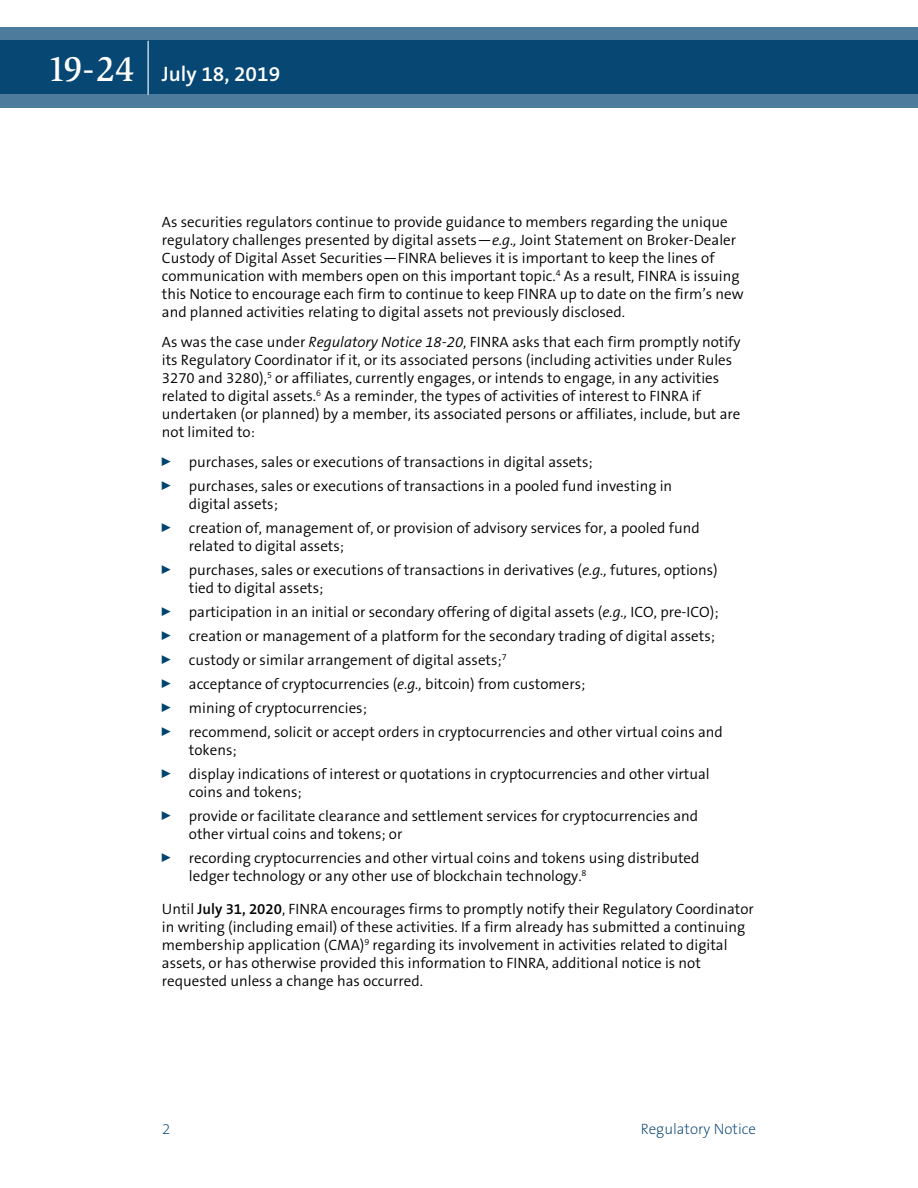
<style>
.page{position:relative;width:918px;height:1188px;background:#fff}
.page>*{position:absolute;margin:0;border:0;box-sizing:border-box;transform-origin:0 0}
.t1{font:600 21px "The Sans B6";color:#fff}
.text{font:300 15px/18px "The Sans B4";color:#000}
.t2{font:200 15px "The Sans B2";color:#004270}
.s1{font-family:"Slimbach LT";font-weight:500;font-size:36px}
.s2{font-style:italic}
.s3{font-family:"The Sans B6";font-weight:600}
</style>
<div class="page">
<svg style="left:0;top:27px;width:918px;height:81px;background:#1e5881"></svg>
<hr style="left:148px;top:41px;width:1px;height:54px;background:#fff">
<h1 class="t1" style="left:47px;top:63px;width:234px"><span class="s1">19-24</span> July 18, 2019</h1>
<p class="text" style="left:162px;top:213px;width:583px">As securities regulators continue to provide guidance to members regarding the unique regulatory challenges presented by digital assets—<span class="s2">e.g.,</span> Joint Statement on Broker-Dealer Custody of Digital Asset Securities—FINRA believes it is important to keep the lines of communication with members open on this important topic.<sup>4</sup> As a result, FINRA is issuing this Notice to encourage each firm to continue to keep FINRA up to date on the firm’s new and planned activities relating to digital assets not previously disclosed.</p>
<p class="text" style="left:162px;top:333px;width:580px">As was the case under <span class="s2">Regulatory Notice 18-20</span>, FINRA asks that each firm promptly notify its Regulatory Coordinator if it, or its associated persons (including activities under Rules 3270 and 3280),<sup>5</sup> or affiliates, currently engages, or intends to engage, in any activities related to digital assets.<sup>6</sup> As a reminder, the types of activities of interest to FINRA if undertaken (or planned) by a member, its associated persons or affiliates, include, but are not limited to:</p>
<p class="text" style="left:162px;top:453px;width:432px"><sup>0</sup> purchases, sales or executions of transactions in digital assets;</p>
<p class="text" style="left:189px;top:477px;width:485px;text-indent:-27px"><sup>0</sup> purchases, sales or executions of transactions in a pooled fund investing in digital assets;</p>
<p class="text" style="left:189px;top:519px;width:512px;text-indent:-27px"><sup>0</sup> creation of, management of, or provision of advisory services for, a pooled fund related to digital assets;</p>
<p class="text" style="left:189px;top:561px;width:530px;text-indent:-27px"><sup>0</sup> purchases, sales or executions of transactions in derivatives (<span class="s2">e.g.,</span> futures, options) tied to digital assets;</p>
<p class="text" style="left:162px;top:603px;width:558px"><sup>0</sup> participation in an initial or secondary offering of digital assets (<span class="s2">e.g.,</span> ICO, pre-ICO);</p>
<p class="text" style="left:162px;top:627px;width:555px"><sup>0</sup> creation or management of a platform for the secondary trading of digital assets;</p>
<p class="text" style="left:162px;top:651px;width:346px"><sup>0</sup> custody or similar arrangement of digital assets;<sup>7</sup></p>
<p class="text" style="left:162px;top:675px;width:425px"><sup>0</sup> acceptance of cryptocurrencies (<span class="s2">e.g.,</span> bitcoin) from customers;</p>
<p class="text" style="left:162px;top:699px;width:207px"><sup>0</sup> mining of cryptocurrencies;</p>
<p class="text" style="left:189px;top:723px;width:536px;text-indent:-27px"><sup>0</sup> recommend, solicit or accept orders in cryptocurrencies and other virtual coins and tokens;</p>
<p class="text" style="left:189px;top:765px;width:522px;text-indent:-27px"><sup>0</sup> display indications of interest or quotations in cryptocurrencies and other virtual coins and tokens;</p>
<p class="text" style="left:189px;top:807px;width:511px;text-indent:-27px"><sup>0</sup> provide or facilitate clearance and settlement services for cryptocurrencies and other virtual coins and tokens; or</p>
<p class="text" style="left:189px;top:849px;width:512px;text-indent:-27px"><sup>0</sup> recording cryptocurrencies and other virtual coins and tokens using distributed ledger technology or any other use of blockchain technology.<sup>8</sup></p>
<p class="text" style="left:162px;top:900px;width:594px">Until <span class="s3">July 31, 2020</span>, FINRA encourages firms to promptly notify their Regulatory Coordinator in writing (including email) of these activities. If a firm already has submitted a continuing membership application (CMA)<sup>9</sup> regarding its involvement in activities related to digital assets, or has otherwise provided this information to FINRA, additional notice is not requested unless a change has occurred.</p>
<p class="t2" style="left:162px;top:1121px;width:10px">2</p>
<p class="t2" style="left:641px;top:1121px;width:117px">Regulatory Notice</p>
</div>
